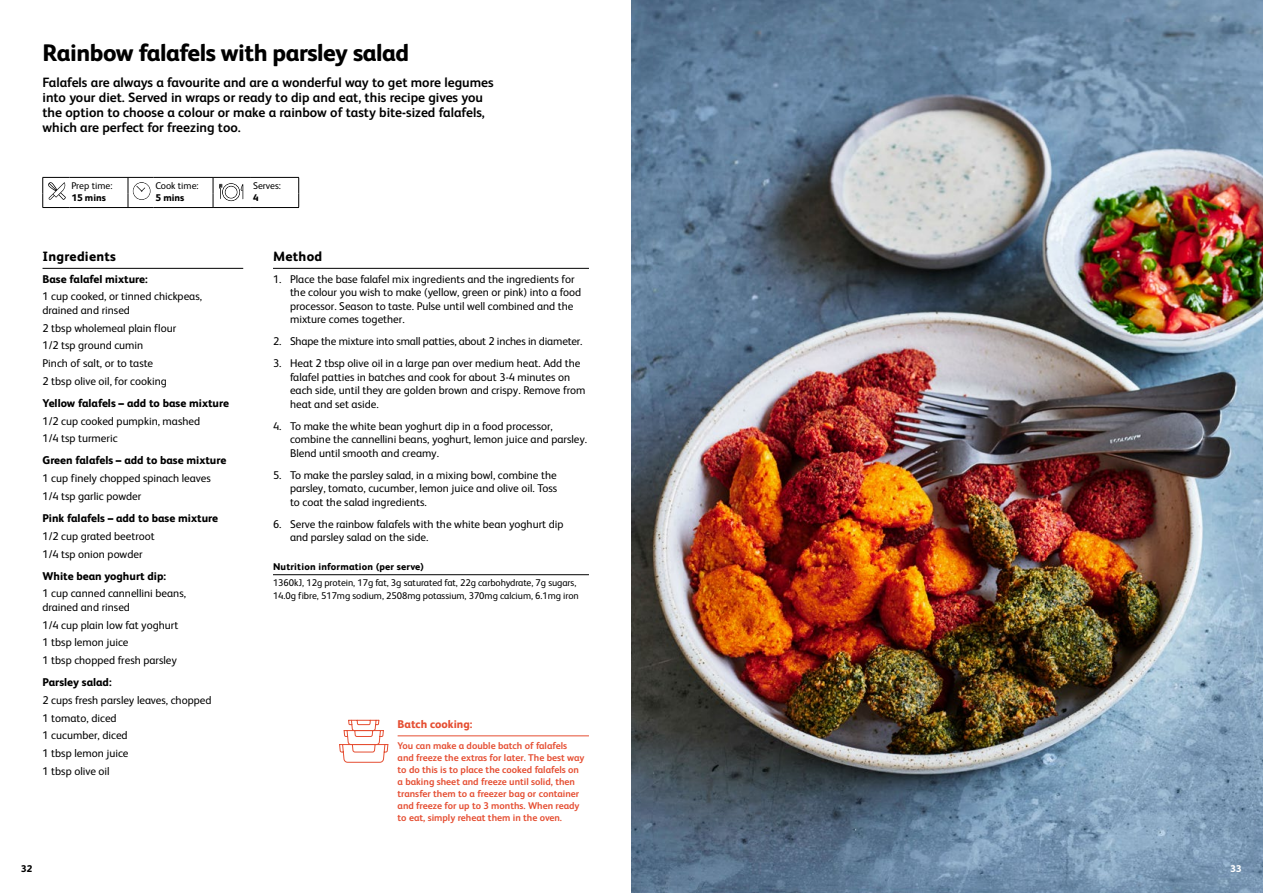
<style>
.page{position:relative;width:1263px;height:893px;background:#fff}
.page>*{position:absolute;margin:0;border:0;box-sizing:border-box;transform-origin:0 0}
.t1{font:800 24px "FS Albert";letter-spacing:-.02em;color:#000}
.t2{font:700 13.5px/15px "FS Albert";color:#000}
.t3{font:800 13.5px "FS Albert";letter-spacing:.02em;color:#000}
.t4{font:11.25px/13.5px "FS Albert";color:#000}
.t5{font:800 11.25px "FS Albert";color:#000}
.t6{font:800 11.25px "FS Albert";color:#e54e32}
.t7{font:700 9.75px/12px "FS Albert";color:#e54e32}
.t8{font:9.75px/12px "FS Albert";letter-spacing:-.005em;color:#000}
.t9{font:800 9.75px "FS Albert";letter-spacing:.02em;color:#000}
.t10{font:800 9.75px "FS Albert";color:#fff}
</style>
<div class="page">
<img style="left:631px;top:0;width:632px;height:893px">
<hr style="left:398px;top:736px;width:191px;height:1px;background:#e54e32">
<hr style="left:43px;top:268px;width:200px;height:1px;background:#000">
<hr style="left:273px;top:268px;width:316px;height:1px;background:#000">
<hr style="left:273px;top:574px;width:316px;height:1px;background:#000">
<hr style="left:69px;top:177px;width:59px;height:1px;background:#000">
<hr style="left:153px;top:177px;width:60px;height:1px;background:#000">
<hr style="left:213px;top:177px;width:38px;height:1px;background:#000">
<hr style="left:251px;top:177px;width:48px;height:1px;background:#000">
<svg style="left:298px;top:178px;width:1px;height:29px"></svg>
<hr style="left:69px;top:207px;width:59px;height:1px;background:#000">
<hr style="left:153px;top:207px;width:60px;height:1px;background:#000">
<hr style="left:213px;top:207px;width:38px;height:1px;background:#000">
<hr style="left:251px;top:207px;width:48px;height:1px;background:#000">
<svg style="left:42px;top:177px;width:27px;height:31px"></svg>
<svg style="left:128px;top:177px;width:25px;height:31px"></svg>
<svg style="left:213px;top:178px;width:30px;height:29px"></svg>
<div style="left:226px;top:187px;width:11px;height:11px;background:#fff;border-radius:50%"></div>
<svg style="left:339px;top:720px;width:49px;height:43px"></svg>
<h1 class="t1" style="left:43px;top:39px;width:368px">Rainbow falafels with parsley salad</h1>
<p class="t2" style="left:43px;top:74px;width:453px">Falafels are always a favourite and are a wonderful way to get more legumes into your diet. Served in wraps or ready to dip and eat, this recipe gives you the option to choose a colour or make a rainbow of tasty bite-sized falafels, which are perfect for freezing too.</p>
<p class="t8" style="left:71px;top:180px;width:42px">Prep time:</p>
<p class="t8" style="left:155px;top:180px;width:45px">Cook time:</p>
<p class="t8" style="left:253px;top:180px;width:29px">Serves:</p>
<p class="t9" style="left:71px;top:192px;width:36px">15 mins</p>
<p class="t9" style="left:155px;top:192px;width:30px">5 mins</p>
<p class="t9" style="left:253px;top:192px;width:7px">4</p>
<p class="t3" style="left:43px;top:248px;width:75px">Ingredients</p>
<p class="t5" style="left:43px;top:272px;width:107px">Base falafel mixture:</p>
<p class="t4" style="left:43px;top:290px;width:161px">1 cup cooked, or tinned chickpeas, drained and rinsed</p>
<p class="t4" style="left:43px;top:319px;width:135px;line-height:17.7px">2 tbsp wholemeal plain flour<br>1/2 tsp ground cumin<br>Pinch of salt, or to taste<br>2 tbsp olive oil, for cooking</p>
<p class="t5" style="left:43px;top:396px;width:188px">Yellow falafels – add to base mixture</p>
<p class="t4" style="left:43px;top:412px;width:159px;line-height:17.7px">1/2 cup cooked pumpkin, mashed<br>1/4 tsp turmeric</p>
<p class="t5" style="left:43px;top:454px;width:185px">Green falafels – add to base mixture</p>
<p class="t4" style="left:43px;top:469px;width:170px;line-height:17.7px">1 cup finely chopped spinach leaves<br>1/4 tsp garlic powder</p>
<p class="t5" style="left:43px;top:511px;width:177px">Pink falafels – add to base mixture</p>
<p class="t4" style="left:43px;top:527px;width:114px;line-height:17.7px">1/2 cup grated beetroot<br>1/4 tsp onion powder</p>
<p class="t5" style="left:43px;top:569px;width:125px">White bean yoghurt dip:</p>
<p class="t4" style="left:43px;top:587px;width:145px">1 cup canned cannellini beans, drained and rinsed</p>
<p class="t4" style="left:43px;top:616px;width:137px;line-height:17.7px">1/4 cup plain low fat yoghurt<br>1 tbsp lemon juice<br>1 tbsp chopped fresh parsley</p>
<p class="t5" style="left:43px;top:675px;width:71px">Parsley salad:</p>
<p class="t4" style="left:43px;top:691px;width:170px;line-height:17.7px">2 cups fresh parsley leaves, chopped<br>1 tomato, diced<br>1 cucumber, diced<br>1 tbsp lemon juice<br>1 tbsp olive oil</p>
<p class="t3" style="left:273px;top:248px;width:51px">Method</p>
<p class="t4" style="left:290px;top:272px;width:293px;text-indent:-17px">1. Place the base falafel mix ingredients and the ingredients for the colour you wish to make (yellow, green or pink) into a food processor. Season to taste. Pulse until well combined and the mixture comes together.</p>
<p class="t4" style="left:273px;top:335px;width:311px">2. Shape the mixture into small patties, about 2 inches in diameter.</p>
<p class="t4" style="left:290px;top:357px;width:297px;text-indent:-17px">3. Heat 2 tbsp olive oil in a large pan over medium heat. Add the falafel patties in batches and cook for about 3-4 minutes on each side, until they are golden brown and crispy. Remove from heat and set aside.</p>
<p class="t4" style="left:290px;top:419px;width:299px;text-indent:-17px">4. To make the white bean yoghurt dip in a food processor, combine the cannellini beans, yoghurt, lemon juice and parsley.<br>Blend until smooth and creamy.</p>
<p class="t4" style="left:290px;top:468px;width:269px;text-align:justify;text-indent:-17px">5. To make the parsley salad, in a mixing bowl, combine the parsley, tomato, cucumber, lemon juice and olive oil. Toss to coat the salad ingredients.</p>
<p class="t4" style="left:290px;top:517px;width:275px;text-indent:-17px">6. Serve the rainbow falafels with the white bean yoghurt dip and parsley salad on the side.</p>
<p class="t9" style="left:273px;top:561px;width:152px">Nutrition information (per serve)</p>
<p class="t8" style="left:273px;top:577px;width:307px">1360kJ, 12g protein, 17g fat, 3g saturated fat, 22g carbohydrate, 7g sugars,<br>14.0g fibre, 517mg sodium, 2508mg potassium, 370mg calcium, 6.1mg iron</p>
<p class="t6" style="left:398px;top:718px;width:76px">Batch cooking:</p>
<p class="t7" style="left:398px;top:739px;width:188px">You can make a double batch of falafels and freeze the extras for later. The best way to do this is to place the cooked falafels on a baking sheet and freeze until solid, then transfer them to a freezer bag or container and freeze for up to 3 months. When ready to eat, simply reheat them in the oven.</p>
<p class="t9" style="left:21px;top:863px;width:13px">32</p>
<p class="t10" style="left:1230px;top:863px;width:13px">33</p>
</div>
